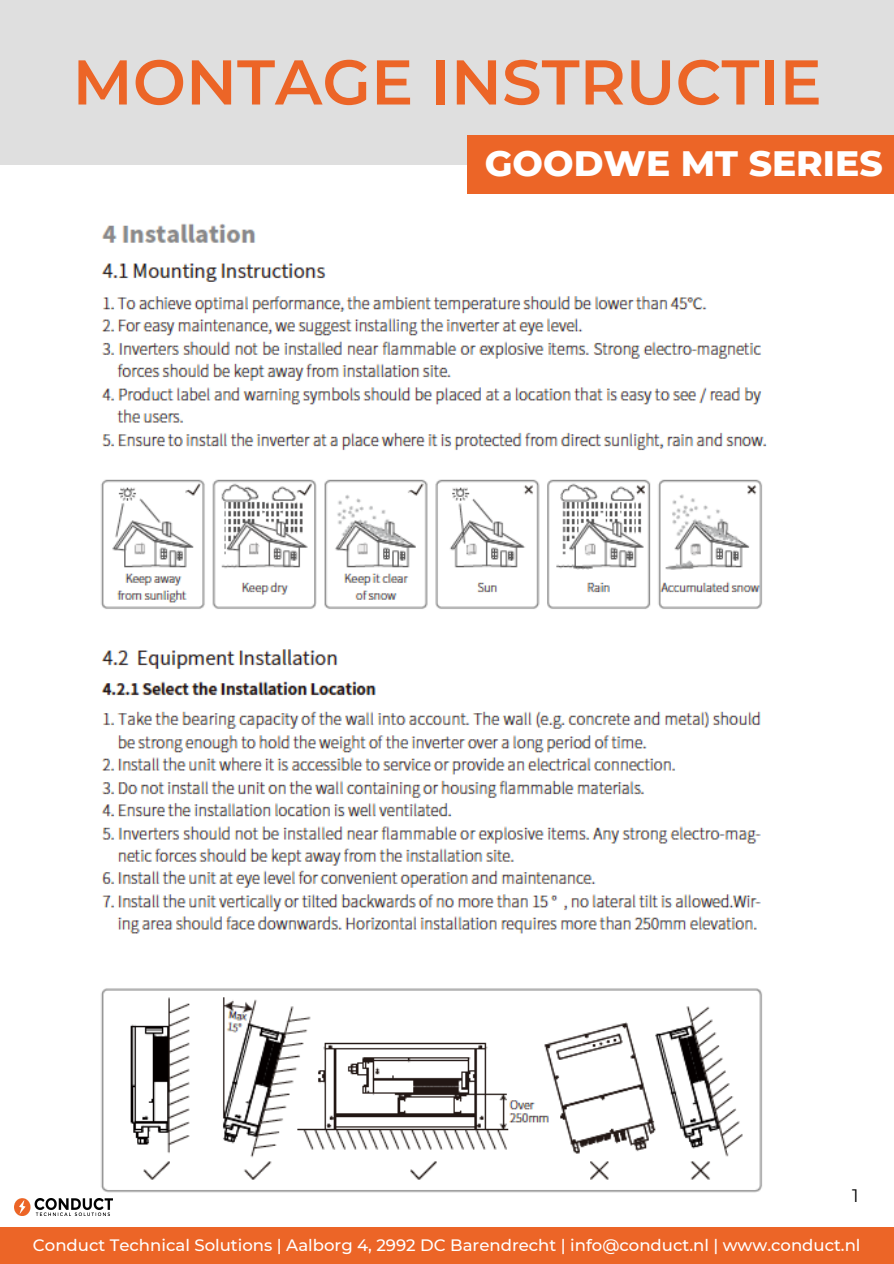
<style>
.page{position:relative;width:894px;height:1264px;background:#fff}
.page>*{position:absolute;margin:0;border:0;box-sizing:border-box;transform-origin:0 0}
.t1{font:600 63px "Montserrat";color:#ec6527}
.t2{font:800 36px "Montserrat";color:#fff}
.t3{font:18px "Montserrat";color:#000}
.t4{font:500 16.5px "Montserrat";color:#fff}
</style>
<div class="page">
<img style="left:50px;top:193px;width:793px;height:1023px">
<div style="left:0;top:1226px;width:893px;height:37px;background:#ec6527"></div>
<div style="left:0;top:0;width:893px;height:164px;background:#dfdfdf"></div>
<img style="left:15px;top:1198px;width:98px;height:17px">
<div style="left:467px;top:135px;width:426px;height:58px;background:#ec6527"></div>
<p class="t1" style="left:72px;top:43px;width:750px">MONTAGE INSTRUCTIE</p>
<p class="t2" style="left:484px;top:141px;width:399px">GOODWE MT SERIES</p>
<p class="t3" style="left:851px;top:1184px;width:8px">1</p>
<p class="t4" style="left:33px;top:1234px;width:828px">Conduct Technical Solutions | Aalborg 4, 2992 DC Barendrecht | info@conduct.nl | www.conduct.nl</p>
</div>
